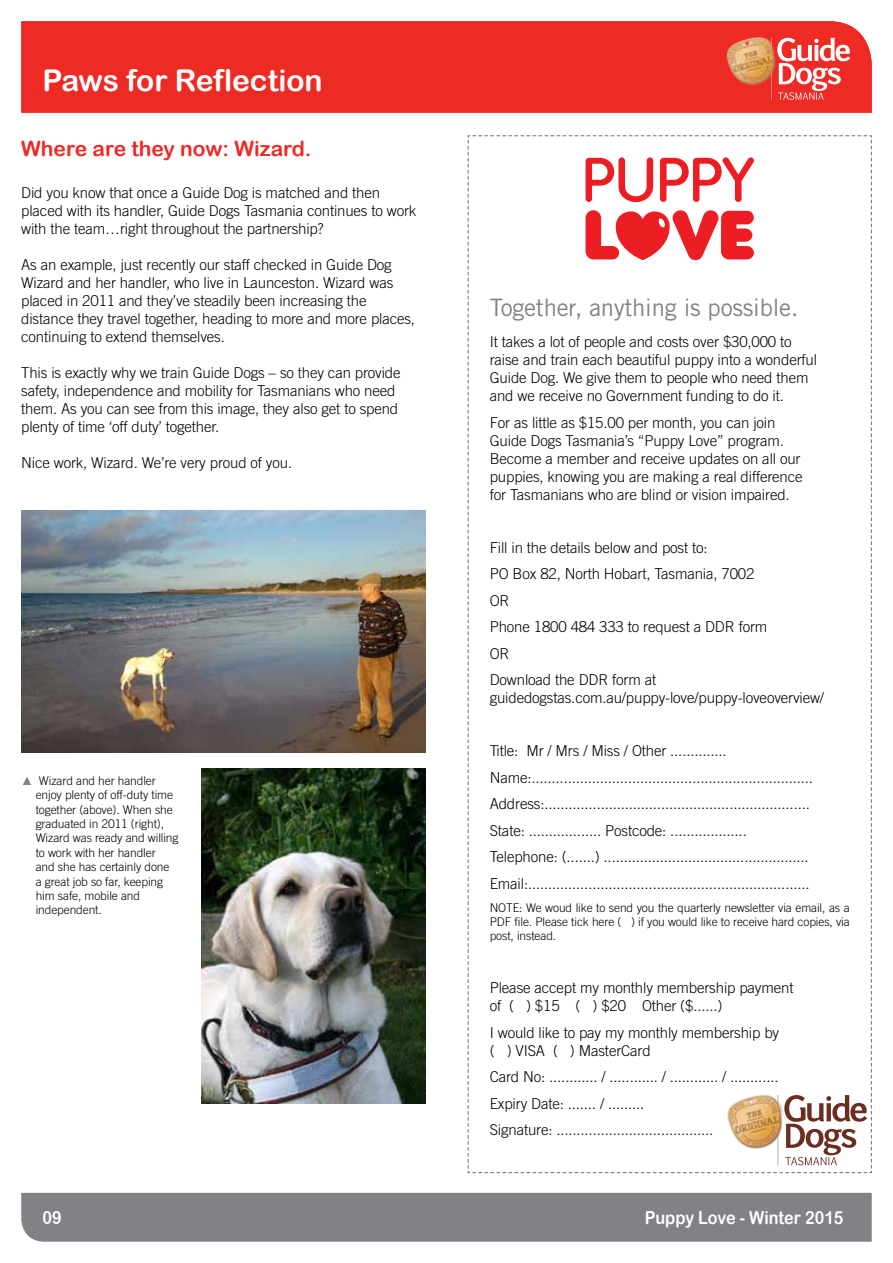
<style>
.page{position:relative;width:893px;height:1263px;background:#fff}
.page>*{position:absolute;margin:0;border:0;box-sizing:border-box;transform-origin:0 0}
.t1{font:30px "Arial Rounded MT Bold";color:#fff}
.t2{font:24px "Trade Gothic LT Std";letter-spacing:-.01em;color:#808285}
.t3{font:21px "Arial Rounded MT Bold";color:#ee2a25}
.t4{font:18px "Arial Rounded MT Bold";color:#fff;scale:.9 1}
.t5{font:300 15px/18px "Trade Gothic LT Std";letter-spacing:-.01em;color:#000}
.t6{font:300 12px/14.4px "Trade Gothic LT Std";letter-spacing:-.01em;color:#000;text-align:justify}
.s1{font-family:"Arial";font-weight:400;color:#808285}
</style>
<div class="page">
<div style="left:21px;top:1193px;width:851px;height:49px;background:#808285"></div>
<div style="left:21px;top:21px;width:851px;height:92px;background:#ee2a25"></div>
<svg style="left:771px;top:38px;width:79px;height:62px"></svg>
<img style="left:21px;top:510px;width:404px;height:243px">
<svg style="left:468px;top:135px;width:404px;height:1038px"></svg>
<img style="left:722px;top:1088px;width:69px;height:68px">
<img style="left:202px;top:769px;width:223px;height:334px">
<h1 class="t1" style="left:43px;top:63px;width:282px">Paws for Reflection</h1>
<h3 class="t3" style="left:21px;top:136px;width:292px">Where are they now: Wizard.</h3>
<p class="t5" style="left:21px;top:183px;width:397px">Did you know that once a Guide Dog is matched and then placed with its handler, Guide Dogs Tasmania continues to work with the team…right throughout the partnership?</p>
<p class="t5" style="left:21px;top:255px;width:395px">As an example, just recently our staff checked in Guide Dog Wizard and her handler, who live in Launceston. Wizard was placed in 2011 and they’ve steadily been increasing the distance they travel together, heading to more and more places, continuing to extend themselves.</p>
<p class="t5" style="left:21px;top:363px;width:381px">This is exactly why we train Guide Dogs – so they can provide safety, independence and mobility for Tasmanians who need them. As you can see from this image, they also get to spend plenty of time ‘off duty’ together.</p>
<p class="t5" style="left:21px;top:453px;width:272px">Nice work, Wizard. We’re very proud of you.</p>
<p class="t6" style="left:36px;top:773px;width:144px;text-align:left;text-indent:-14px"><span class="s1">▲</span> Wizard and her handler enjoy plenty of off-duty time together (above). When she graduated in 2011 (right),<br>Wizard was ready and willing to work with her handler<br>and she has certainly done<br>a great job so far, keeping him safe, mobile and independent.</p>
<h2 class="t2" style="left:490px;top:293px;width:310px">Together, anything is possible.</h2>
<p class="t5" style="left:490px;top:333px;width:329px">It takes a lot of people and costs over $30,000 to raise and train each beautiful puppy into a wonderful Guide Dog. We give them to people who need them and we receive no Government funding to do it.</p>
<p class="t5" style="left:490px;top:413px;width:314px">For as little as $15.00 per month, you can join Guide Dogs Tasmania’s “Puppy Love” program.<br>Become a member and receive updates on all our puppies, knowing you are making a real difference for Tasmanians who are blind or vision impaired.</p>
<p class="t5" style="left:490px;top:534px;width:279px;line-height:26.5px">Fill in the details below and post to:<br>PO Box 82, North Hobart, Tasmania, 7002<br>OR<br>Phone 1800 484 333 to request a DDR form<br>OR<br>Download the DDR form at</p>
<p class="t5" style="left:490px;top:689px;width:336px">guidedogstas.com.au/puppy-love/puppy-loveoverview/</p>
<p class="t5" style="left:490px;top:737px;width:325px;line-height:26.5px">Title: Mr / Mrs / Miss / Other ..............<br>Name:......................................................................<br>Address:..................................................................<br>State: .................. Postcode: ...................<br>Telephone: (.......) ...................................................<br>Email:......................................................................</p>
<p class="t6" style="left:490px;top:900px;width:361px">NOTE: We woud like to send you the quarterly newsletter via email, as a PDF file. Please tick here ( ) if you would like to receive hard copies, via post, instead.</p>
<p class="t5" style="left:490px;top:979px;width:305px">Please accept my monthly membership payment of ( ) $15 ( ) $20 Other ($......)</p>
<p class="t5" style="left:490px;top:1023px;width:291px">I would like to pay my monthly membership by ( ) VISA ( ) MasterCard</p>
<p class="t5" style="left:490px;top:1064px;width:290px;line-height:26.5px">Card No: ............ / ............ / ............ / ............<br>Expiry Date: ....... / .........<br>Signature: .......................................</p>
<p class="t4" style="left:43px;top:1207px;width:23px">09</p>
<p class="t4" style="left:645px;top:1207px;width:222px">Puppy Love - Winter 2015</p>
</div>
